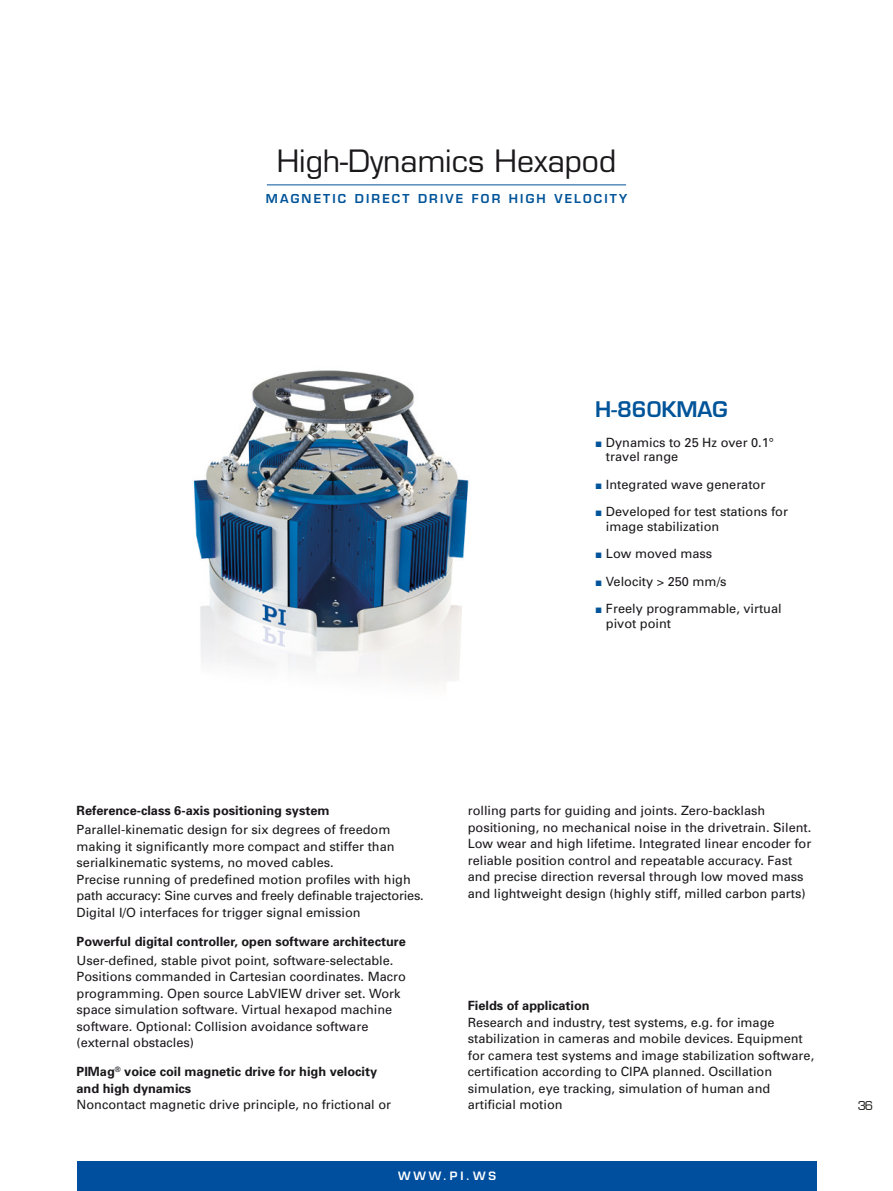
<style>
.page{position:relative;width:893px;height:1191px;background:#fff}
.page>*{position:absolute;margin:0;border:0;box-sizing:border-box;transform-origin:0 0}
.t1{font:30px "Eurostile";color:#1b181c}
.t2{font:600 21px "Eurostile";color:#005499}
.t3{font:12.75px/16.5px "Univers";color:#1b181c}
.t4{font:700 12.75px/16.5px "Univers";color:#1b181c}
.t5{font:600 12px "Eurostile";letter-spacing:.18em;color:#005499}
.t6{font:600 12px "Eurostile LT";letter-spacing:.3em;color:#fff}
.t7{font:12px "Eurostile LT";color:#1d1d1b}
.t8{font:600 11.25px "Eurostile LT";letter-spacing:.25em;color:#fff}
</style>
<div class="page">
<div style="left:77px;top:1161px;width:739px;height:30px;background:#004f9f"></div>
<hr style="left:267px;top:184px;width:359px;height:1px;background:#005499">
<img style="left:193px;top:370px;width:276px;height:312px">
<h1 class="t1" style="left:277px;top:143px;width:341px">High-Dynamics Hexapod</h1>
<p class="t5" style="left:266px;top:191px;width:363px">MAGNETIC DIRECT DRIVE FOR HIGH VELOCITY</p>
<h2 class="t2" style="left:595px;top:396px;width:134px">H-860KMAG</h2>
<p class="t3" style="left:606px;top:435px;width:170px;line-height:14.7px">Dynamics to 25 Hz over 0.1° travel range</p>
<p class="t3" style="left:606px;top:471px;width:184px;line-height:27.5px">Integrated wave generator<br>Developed for test stations for</p>
<p class="t3" style="left:606px;top:513px;width:177px;line-height:27.5px">image stabilization<br>Low moved mass<br>Velocity &gt; 250 mm/s<br>Freely programmable, virtual</p>
<p class="t3" style="left:606px;top:615px;width:67px">pivot point</p>
<p class="t4" style="left:77px;top:802px;width:254px">Reference-class 6-axis positioning system</p>
<p class="t3" style="left:77px;top:821px;width:349px">Parallel-kinematic design for six degrees of freedom making it significantly more compact and stiffer than serialkinematic systems, no moved cables.<br>Precise running of predefined motion profiles with high path accuracy: Sine curves and freely definable trajectories.<br>Digital I/O interfaces for trigger signal emission</p>
<p class="t4" style="left:77px;top:933px;width:331px">Powerful digital controller, open software architecture</p>
<p class="t3" style="left:77px;top:952px;width:331px">User-defined, stable pivot point, software-selectable.<br>Positions commanded in Cartesian coordinates. Macro programming. Open source LabVIEW driver set. Work space simulation software. Virtual hexapod machine software. Optional: Collision avoidance software (external obstacles)</p>
<p class="t4" style="left:77px;top:1063px;width:302px">PIMag<sup>®</sup> voice coil magnetic drive for high velocity and high dynamics</p>
<p class="t3" style="left:77px;top:1096px;width:316px">Noncontact magnetic drive principle, no frictional or</p>
<p class="t3" style="left:468px;top:803px;width:345px">rolling parts for guiding and joints. Zero-backlash positioning, no mechanical noise in the drivetrain. Silent.<br>Low wear and high lifetime. Integrated linear encoder for reliable position control and repeatable accuracy. Fast and precise direction reversal through low moved mass and lightweight design (highly stiff, milled carbon parts)</p>
<p class="t4" style="left:468px;top:997px;width:123px">Fields of application</p>
<p class="t3" style="left:468px;top:1014px;width:348px">Research and industry, test systems, e.g. for image stabilization in cameras and mobile devices. Equipment for camera test systems and image stabilization software, certification according to CIPA planned. Oscillation simulation, eye tracking, simulation of human and artificial motion</p>
<p class="t6" style="left:393px;top:1165px;width:107px">WWW.PI.WS</p>
<p class="t8" style="left:398px;top:1168px;width:99px">WWW.PI.WS</p>
<p class="t7" style="left:858px;top:1098px;width:17px">36</p>
</div>
